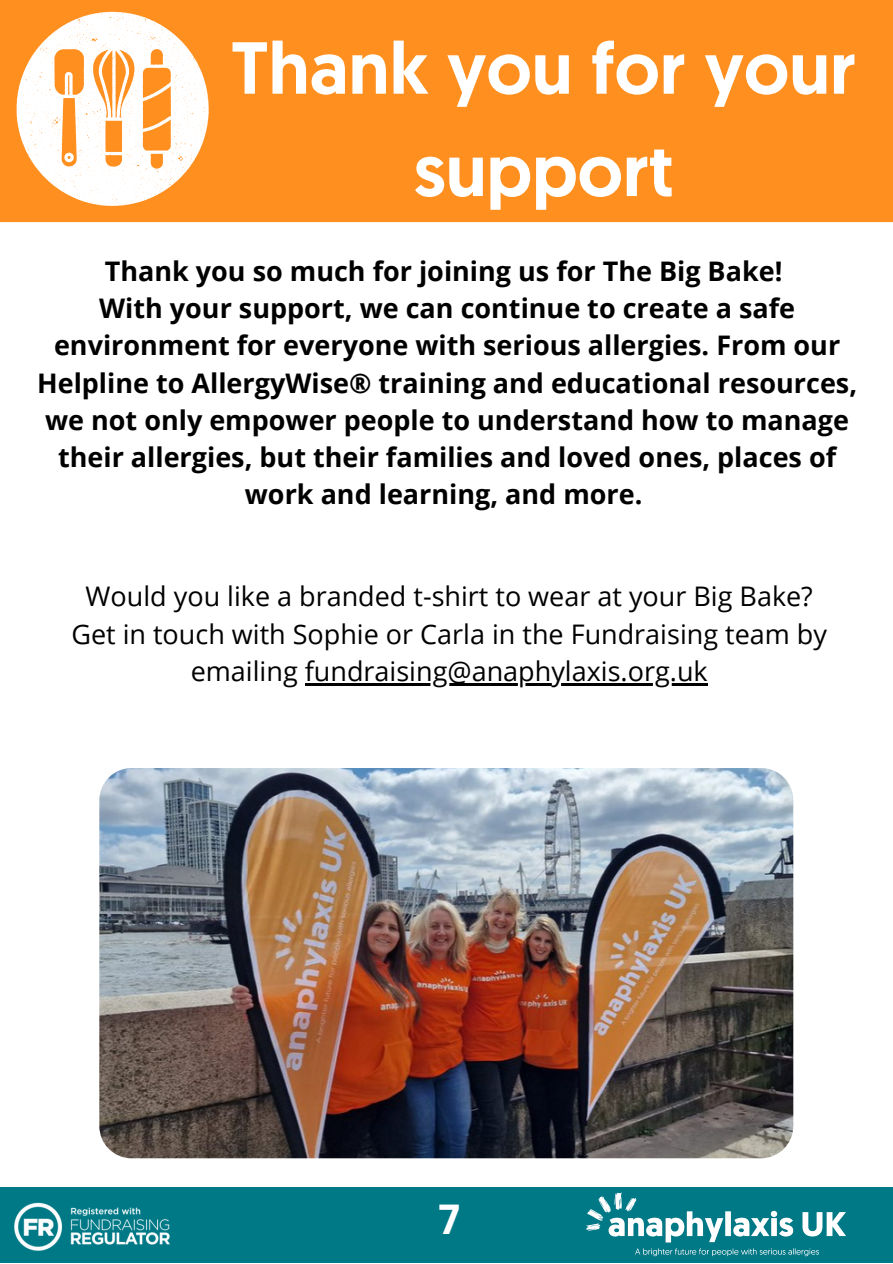
<style>
.page{position:relative;width:893px;height:1264px;background:#fff}
.page>*{position:absolute;margin:0;border:0;box-sizing:border-box;transform-origin:0 0}
.t1{font:500 73.5px/102.3px "Geomanist";color:#fff;text-align:center}
.t2{font:500 42px "Geomanist";color:#fff}
.t3{font:700 27px/37px "Open Sans";color:#000;text-align:center}
.t4{font:27px/37px "Open Sans";color:#000;text-align:center}
</style>
<div class="page">
<div style="left:0;top:1186px;width:892px;height:76px;background:#007987"></div>
<img style="left:0;top:1186px;width:184px;height:65px">
<div style="left:0;top:0;width:892px;height:222px;background:#ff8f1f"></div>
<svg style="left:16px;top:12px;width:193px;height:194px"></svg>
<img style="left:99px;top:768px;width:694px;height:390px;border-radius:32px">
<hr style="left:305px;top:683px;width:402px;height:2px;background:#000">
<img style="left:586px;top:1192px;width:260px;height:65px">
<p class="t1" style="left:231px;top:24px;width:627px">Thank you for your support</p>
<p class="t3" style="left:105px;top:252px;width:679px">Thank you so much for joining us for The Big Bake!</p>
<p class="t3" style="left:37px;top:289px;width:821px">With your support, we can continue to create a safe environment for everyone with serious allergies. From our Helpline to AllergyWise® training and educational resources, we not only empower people to understand how to manage their allergies, but their families and loved ones, places of work and learning, and more.</p>
<p class="t4" style="left:86px;top:577px;width:728px">Would you like a branded t-shirt to wear at your Big Bake?</p>
<p class="t4" style="left:71px;top:614px;width:757px">Get in touch with Sophie or Carla in the Fundraising team by emailing fundraising@anaphylaxis.org.uk</p>
<p class="t2" style="left:438px;top:1202px;width:23px">7</p>
</div>
